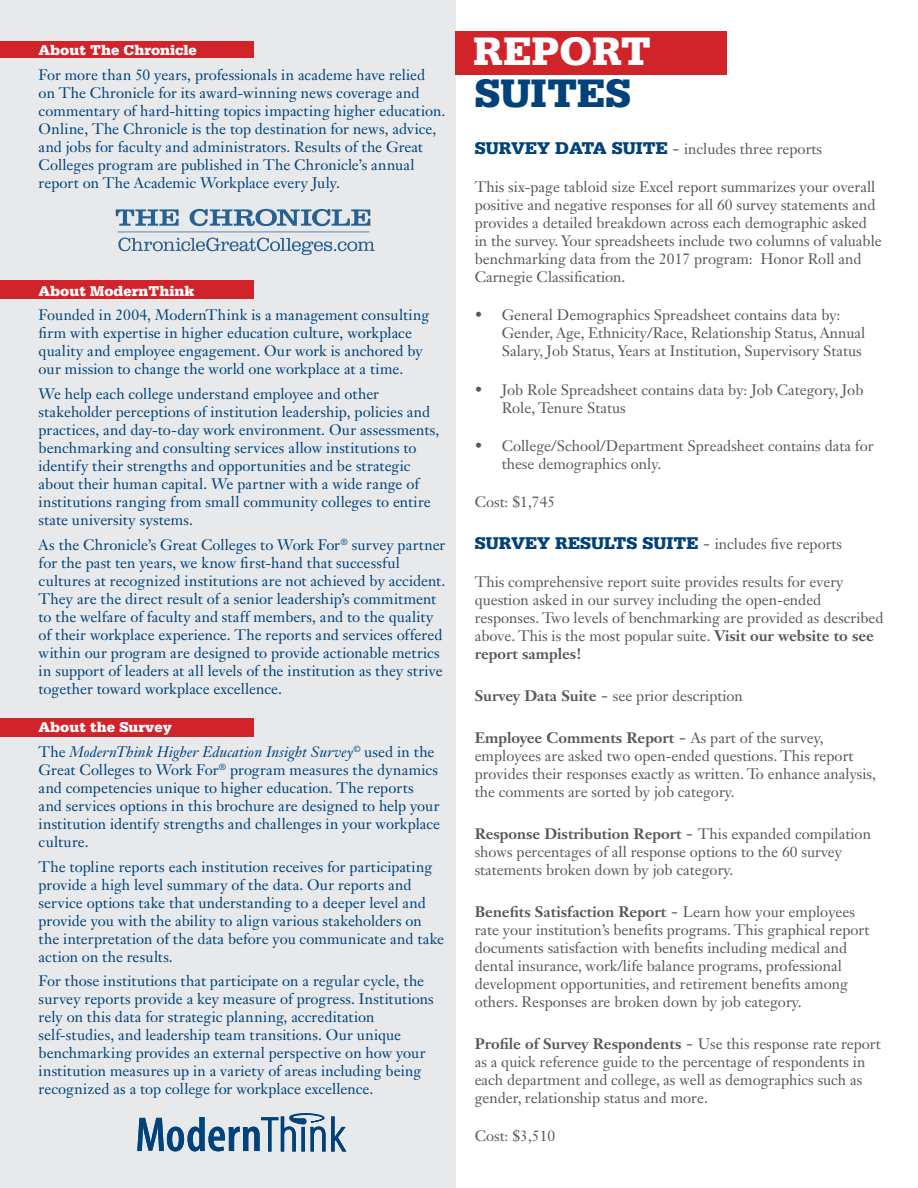
<style>
.page{position:relative;width:918px;height:1188px;background:#fff}
.page>*{position:absolute;margin:0;border:0;box-sizing:border-box;transform-origin:0 0}
.t1{font:900 42px "Serifa Std";color:#004279}
.t2{font:900 42px "Serifa Std";color:#fff}
.t3{font:900 18px "Serifa Std";color:#004279}
.t4{font:15px/18px "Janson Text LT Std";letter-spacing:.005em;color:#004279}
.t5{font:15px/18px "Janson Text LT Std";color:#57585a}
.t6{font:900 15px "Serifa Std";color:#fff}
.s1{font-family:"Serifa Std";font-weight:900;font-size:18px;color:#004279}
.s2{font-size:18px}
.s3{font-weight:700}
.s4{font-style:italic}
</style>
<div class="page">
<div style="left:0;top:0;width:455px;height:1188px;background:#e7e9eb"></div>
<div style="left:455px;top:31px;width:271px;height:44px;background:#d1232a"></div>
<div style="left:0;top:41px;width:254px;height:17px;background:#d1232a"></div>
<div style="left:0;top:280px;width:254px;height:18px;background:#d1232a"></div>
<div style="left:0;top:718px;width:254px;height:19px;background:#d1232a"></div>
<svg style="left:116px;top:209px;width:259px;height:46px"></svg>
<svg style="left:137px;top:1113px;width:209px;height:38px"></svg>
<p class="t6" style="left:39px;top:41px;width:160px">About The Chronicle</p>
<h1 class="t2" style="left:473px;top:26px;width:180px">REPORT</h1>
<p class="t4" style="left:39px;top:66px;width:408px">For more than 50 years, professionals in academe have relied on The Chronicle for its award-winning news coverage and commentary of hard-hitting topics impacting higher education.<br>Online, The Chronicle is the top destination for news, advice, and jobs for faculty and administrators. Results of the Great Colleges program are published in The Chronicle’s annual report on The Academic Workplace every July.</p>
<h1 class="t1" style="left:475px;top:69px;width:53px">Suites</h1>
<p class="t5" style="left:475px;top:140px;width:349px"><span class="s1">SURVEY DATA SUITE</span> <span class="s2">-</span> includes three reports</p>
<p class="t5" style="left:475px;top:178px;width:409px">This six-page tabloid size Excel report summarizes your overall positive and negative responses for all 60 survey statements and provides a detailed breakdown across each demographic asked in the survey. Your spreadsheets include two columns of valuable benchmarking data from the 2017 program: Honor Roll and Carnegie Classification.</p>
<p class="t5" style="left:502px;top:306px;width:365px;text-indent:-27px">• General Demographics Spreadsheet contains data by:<br>Gender, Age, Ethnicity/Race, Relationship Status, Annual<br>Salary, Job Status, Years at Institution, Supervisory Status</p>
<p class="t5" style="left:502px;top:380px;width:363px;text-indent:-27px">• Job Role Spreadsheet contains data by: Job Category, Job<br>Role, Tenure Status</p>
<p class="t5" style="left:502px;top:437px;width:373px;text-indent:-27px">• College/School/Department Spreadsheet contains data for these demographics only.</p>
<p class="t5" style="left:475px;top:493px;width:82px">Cost: $1,745</p>
<p class="t3" style="left:475px;top:533px;width:191px">SURVEY RESULTS Suite</p>
<p class="t5" style="left:703px;top:535px;width:141px"><span class="s2">-</span> includes five reports</p>
<p class="t5" style="left:475px;top:573px;width:410px">This comprehensive report suite provides results for every question asked in our survey including the open-ended responses. Two levels of benchmarking are provided as described above. This is the most popular suite. <span class="s3">Visit our website to see report samples!</span></p>
<p class="t5" style="left:475px;top:687px;width:270px"><span class="s3">Survey Data Suite</span> <span class="s2">-</span> see prior description</p>
<p class="t5" style="left:475px;top:729px;width:403px"><span class="s3">Employee Comments Report</span> <span class="s2">-</span> As part of the survey, employees are asked two open-ended questions. This report provides their responses exactly as written. To enhance analysis, the comments are sorted by job category.</p>
<p class="t5" style="left:475px;top:825px;width:398px"><span class="s3">Response Distribution Report</span> <span class="s2">-</span> This expanded compilation shows percentages of all response options to the 60 survey statements broken down by job category.</p>
<p class="t5" style="left:475px;top:902px;width:396px"><span class="s3">Benefits Satisfaction Report</span> <span class="s2">-</span> Learn how your employees rate your institution’s benefits programs. This graphical report documents satisfaction with benefits including medical and dental insurance, work/life balance programs, professional development opportunities, and retirement benefits among others. Responses are broken down by job category.</p>
<p class="t5" style="left:475px;top:1034px;width:408px"><span class="s3">Profile of Survey Respondents</span> <span class="s2">-</span> Use this response rate report as a quick reference guide to the percentage of respondents in each department and college, as well as demographics such as gender, relationship status and more.</p>
<p class="t5" style="left:475px;top:1126px;width:82px">Cost: $3,510</p>
<p class="t6" style="left:39px;top:282px;width:157px">About ModernThink</p>
<p class="t4" style="left:39px;top:306px;width:392px">Founded in 2004, ModernThink is a management consulting firm with expertise in higher education culture, workplace quality and employee engagement. Our work is anchored by our mission to change the world one workplace at a time.</p>
<p class="t4" style="left:39px;top:385px;width:402px">We help each college understand employee and other stakeholder perceptions of institution leadership, policies and practices, and day-to-day work environment. Our assessments, benchmarking and consulting services allow institutions to identify their strengths and opportunities and be strategic about their human capital. We partner with a wide range of institutions ranging from small community colleges to entire state university systems.</p>
<p class="t4" style="left:39px;top:536px;width:408px">As the Chronicle’s Great Colleges to Work For<sup>®</sup> survey partner for the past ten years, we know first-hand that successful cultures at recognized institutions are not achieved by accident.<br>They are the direct result of a senior leadership’s commitment to the welfare of faculty and staff members, and to the quality of their workplace experience. The reports and services offered within our program are designed to provide actionable metrics in support of leaders at all levels of the institution as they strive together toward workplace excellence.</p>
<p class="t6" style="left:39px;top:718px;width:135px">About the Survey</p>
<p class="t4" style="left:39px;top:743px;width:403px">The <span class="s4">ModernThink Higher Education Insight Survey</span><sup>©</sup> used in the Great Colleges to Work For<sup>®</sup> program measures the dynamics and competencies unique to higher education. The reports and services options in this brochure are designed to help your institution identify strengths and challenges in your workplace culture.</p>
<p class="t4" style="left:39px;top:857px;width:407px">The topline reports each institution receives for participating provide a high level summary of the data. Our reports and service options take that understanding to a deeper level and provide you with the ability to align various stakeholders on the interpretation of the data before you communicate and take action on the results.</p>
<p class="t4" style="left:39px;top:972px;width:397px">For those institutions that participate on a regular cycle, the survey reports provide a key measure of progress. Institutions rely on this data for strategic planning, accreditation self-studies, and leadership team transitions. Our unique benchmarking provides an external perspective on how your institution measures up in a variety of areas including being recognized as a top college for workplace excellence.</p>
</div>
